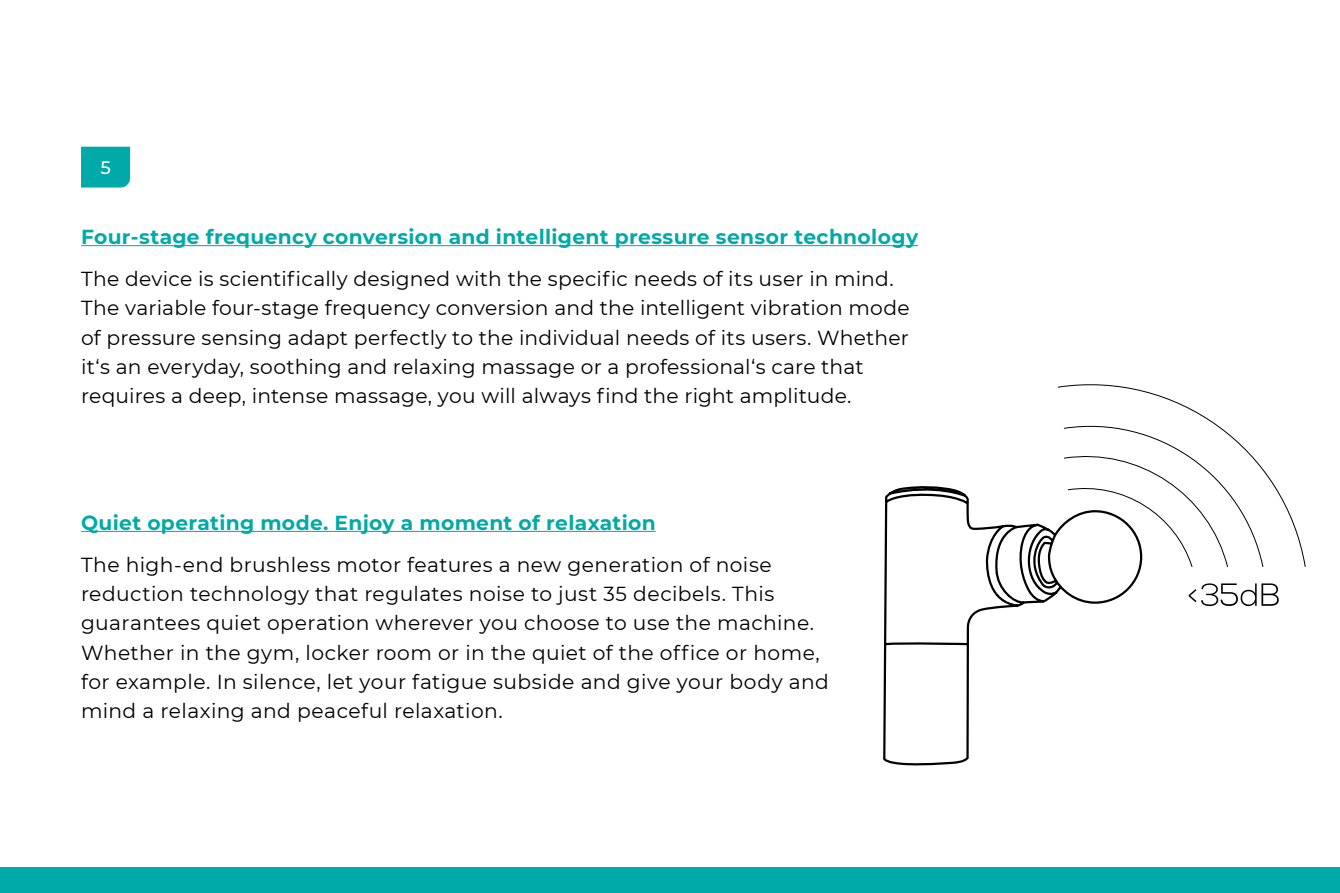
<style>
.page{position:relative;width:1340px;height:893px;background:#fff}
.page>*{position:absolute;margin:0;border:0;box-sizing:border-box;transform-origin:0 0}
.t1{font:20.25px/29.2px "Montserrat";letter-spacing:.015em;color:#000}
.t2{font:700 20.25px "Montserrat";letter-spacing:.015em;color:#00aaa8}
.t3{font:500 18.22px "Montserrat";color:#fff}
</style>
<div class="page">
<div style="left:0;top:867px;width:1339px;height:26px;background:#00aaa8"></div>
<hr style="left:81px;top:245px;width:837px;height:1px;background:#00aaa8">
<hr style="left:81px;top:531px;width:574px;height:1px;background:#00aaa8">
<div style="left:81px;top:147px;width:49px;height:41px;background:#00aaa8"></div>
<svg style="left:1188px;top:583px;width:90px;height:23px"></svg>
<svg style="left:1057px;top:384px;width:249px;height:183px"></svg>
<svg style="left:883px;top:483px;width:260px;height:283px"></svg>
<p class="t3" style="left:100px;top:155px;width:12px">5</p>
<p class="t2" style="left:81px;top:222px;width:838px">Four-stage frequency conversion and intelligent pressure sensor technology</p>
<p class="t1" style="left:81px;top:264px;width:830px">The device is scientifically designed with the specific needs of its user in mind.<br>The variable four-stage frequency conversion and the intelligent vibration mode of pressure sensing adapt perfectly to the individual needs of its users. Whether it‘s an everyday, soothing and relaxing massage or a professional‘s care that requires a deep, intense massage, you will always find the right amplitude.</p>
<p class="t2" style="left:81px;top:508px;width:576px">Quiet operating mode. Enjoy a moment of relaxation</p>
<p class="t1" style="left:81px;top:549px;width:749px">The high-end brushless motor features a new generation of noise reduction technology that regulates noise to just 35 decibels. This guarantees quiet operation wherever you choose to use the machine.<br>Whether in the gym, locker room or in the quiet of the office or home, for example. In silence, let your fatigue subside and give your body and mind a relaxing and peaceful relaxation.</p>
</div>
